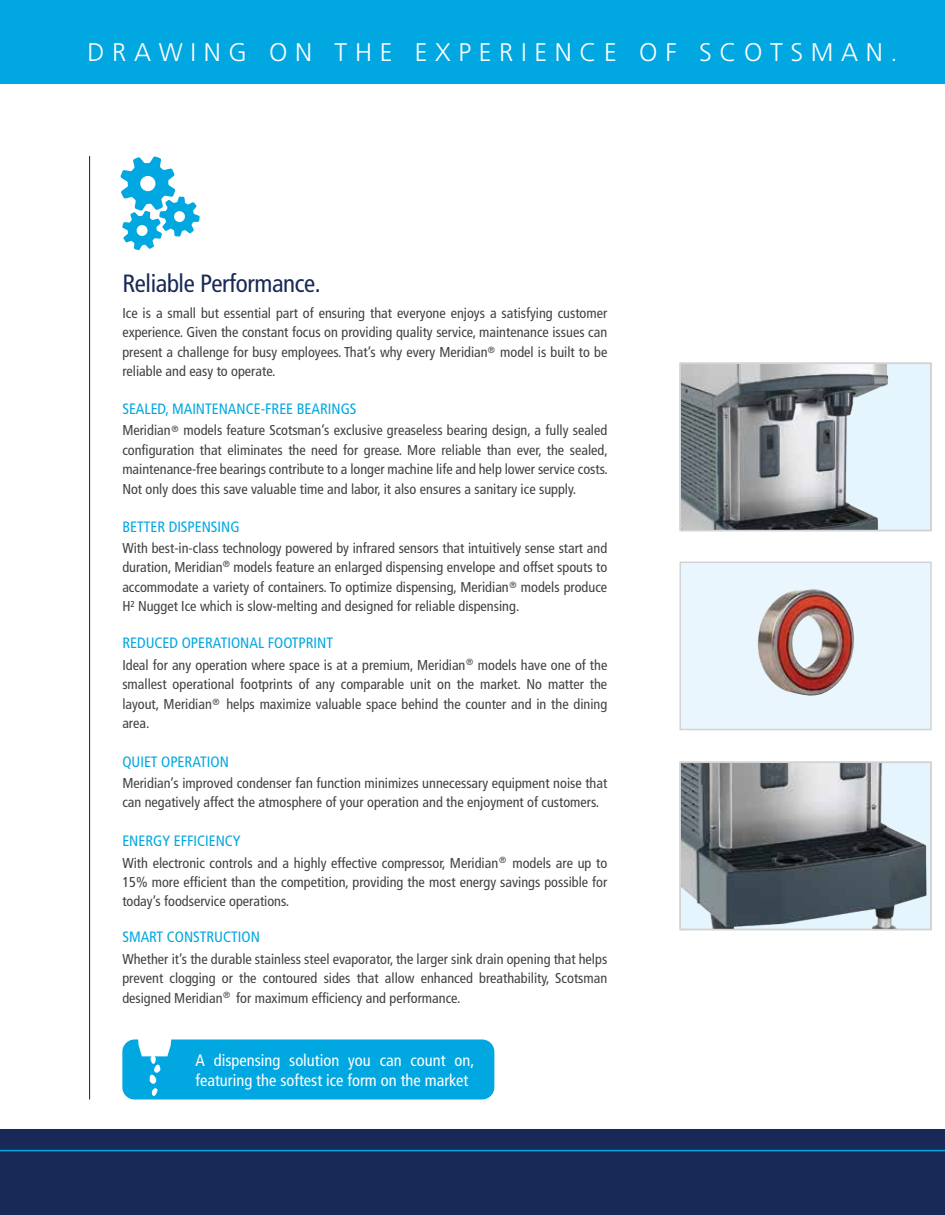
<style>
.page{position:relative;width:945px;height:1215px;background:#fff}
.page>*{position:absolute;margin:0;border:0;box-sizing:border-box;transform-origin:0 0}
.t1{font:300 25.5px "Frutiger LT Std";letter-spacing:.3em;color:#fff}
.t2{font:condensed 24.9px "Frutiger LT Std";letter-spacing:-.015em;color:#192957}
.t3{font:condensed 16.5px/19.5px "Frutiger LT Std";color:#fff}
.t4{font:condensed 15px "Frutiger LT Std";color:#00a7e0}
.t5{font:condensed 14.25px/19.5px "Frutiger LT Std";color:#414042;text-align:justify}
.t6{font:condensed 9px "Frutiger LT Std";color:#414042}
</style>
<div class="page">
<div style="left:0;top:0;width:945px;height:84px;background:#00a7e0"></div>
<div style="left:0;top:1129px;width:945px;height:86px;background:#192957"></div>
<hr style="left:0;top:1150px;width:945px;height:1px;background:#00a7e0">
<hr style="left:89px;top:156px;width:1px;height:943px;background:#231f20">
<img style="left:682px;top:366px;width:244px;height:162px">
<div style="left:679px;top:363px;width:253px;height:168px;border:2px solid #d1d3d4"></div>
<img style="left:682px;top:765px;width:247px;height:162px">
<div style="left:679px;top:762px;width:253px;height:168px;border:2px solid #d1d3d4"></div>
<svg style="left:120px;top:156px;width:80px;height:94px"></svg>
<div style="left:136px;top:225px;width:12px;height:11px;background:#fff;border-radius:50%"></div>
<div style="left:122px;top:1040px;width:372px;height:59px;background:#00a7e0;border-radius:12px"></div>
<svg style="left:138px;top:1039px;width:33px;height:57px"></svg>
<div style="left:680px;top:562px;width:251px;height:168px;background:#e9f6fd"></div>
<div style="left:679px;top:562px;width:253px;height:168px;border:2px solid #d1d3d4"></div>
<img style="left:757px;top:589px;width:97px;height:107px">
<svg style="left:791px;top:616px;width:35px;height:52px"></svg>
<h1 class="t1" style="left:88px;top:38px;width:812px">DRAWING ON THE EXPERIENCE OF SCOTSMAN.</h1>
<h2 class="t2" style="left:122px;top:269px;width:200px">Reliable Performance.</h2>
<p class="t5" style="left:122px;top:303px;width:486px">Ice is a small but essential part of ensuring that everyone enjoys a satisfying customer experience. Given the constant focus on providing quality service, maintenance issues can present a challenge for busy employees. That’s why every Meridian model is built to be reliable and easy to operate.</p>
<p class="t6" style="left:488px;top:344px;width:9px">®</p>
<p class="t4" style="left:122px;top:400px;width:236px">SEALED, MAINTENANCE-FREE BEARINGS</p>
<p class="t5" style="left:122px;top:421px;width:487px">Meridian models feature Scotsman’s exclusive greaseless bearing design, a fully sealed configuration that eliminates the need for grease. More reliable than ever, the sealed, maintenance-free bearings contribute to a longer machine life and help lower service costs.<br>Not only does this save valuable time and labor, it also ensures a sanitary ice supply.</p>
<p class="t6" style="left:171px;top:424px;width:9px">®</p>
<p class="t4" style="left:122px;top:518px;width:119px">BETTER DISPENSING</p>
<p class="t5" style="left:122px;top:538px;width:486px">With best-in-class technology powered by infrared sensors that intuitively sense start and duration, Meridian models feature an enlarged dispensing envelope and offset spouts to accommodate a variety of containers. To optimize dispensing, Meridian models produce H² Nugget Ice which is slow-melting and designed for reliable dispensing.</p>
<p class="t6" style="left:223px;top:559px;width:9px">®</p>
<p class="t6" style="left:509px;top:580px;width:9px">®</p>
<p class="t4" style="left:122px;top:635px;width:212px">REDUCED OPERATIONAL FOOTPRINT</p>
<p class="t5" style="left:122px;top:655px;width:487px">Ideal for any operation where space is at a premium, Meridian models have one of the smallest operational footprints of any comparable unit on the market. No matter the layout, Meridian helps maximize valuable space behind the counter and in the dining area.</p>
<p class="t6" style="left:466px;top:657px;width:9px">®</p>
<p class="t6" style="left:212px;top:697px;width:9px">®</p>
<p class="t4" style="left:122px;top:753px;width:108px">QUIET OPERATION</p>
<p class="t5" style="left:122px;top:773px;width:486px">Meridian’s improved condenser fan function minimizes unnecessary equipment noise that can negatively affect the atmosphere of your operation and the enjoyment of customers.</p>
<p class="t4" style="left:122px;top:832px;width:120px">ENERGY EFFICIENCY</p>
<p class="t5" style="left:122px;top:853px;width:486px">With electronic controls and a highly effective compressor, Meridian models are up to 15% more efficient than the competition, providing the most energy savings possible for today’s foodservice operations.</p>
<p class="t6" style="left:499px;top:855px;width:9px">®</p>
<p class="t4" style="left:122px;top:928px;width:139px">SMART CONSTRUCTION</p>
<p class="t5" style="left:122px;top:949px;width:486px">Whether it’s the durable stainless steel evaporator, the larger sink drain opening that helps prevent clogging or the contoured sides that allow enhanced breathability, Scotsman designed Meridian for maximum efficiency and performance.</p>
<p class="t6" style="left:223px;top:989px;width:9px">®</p>
<p class="t3" style="left:195px;top:1051px;width:280px">A dispensing solution you can count on, featuring the softest ice form on the market</p>
</div>
